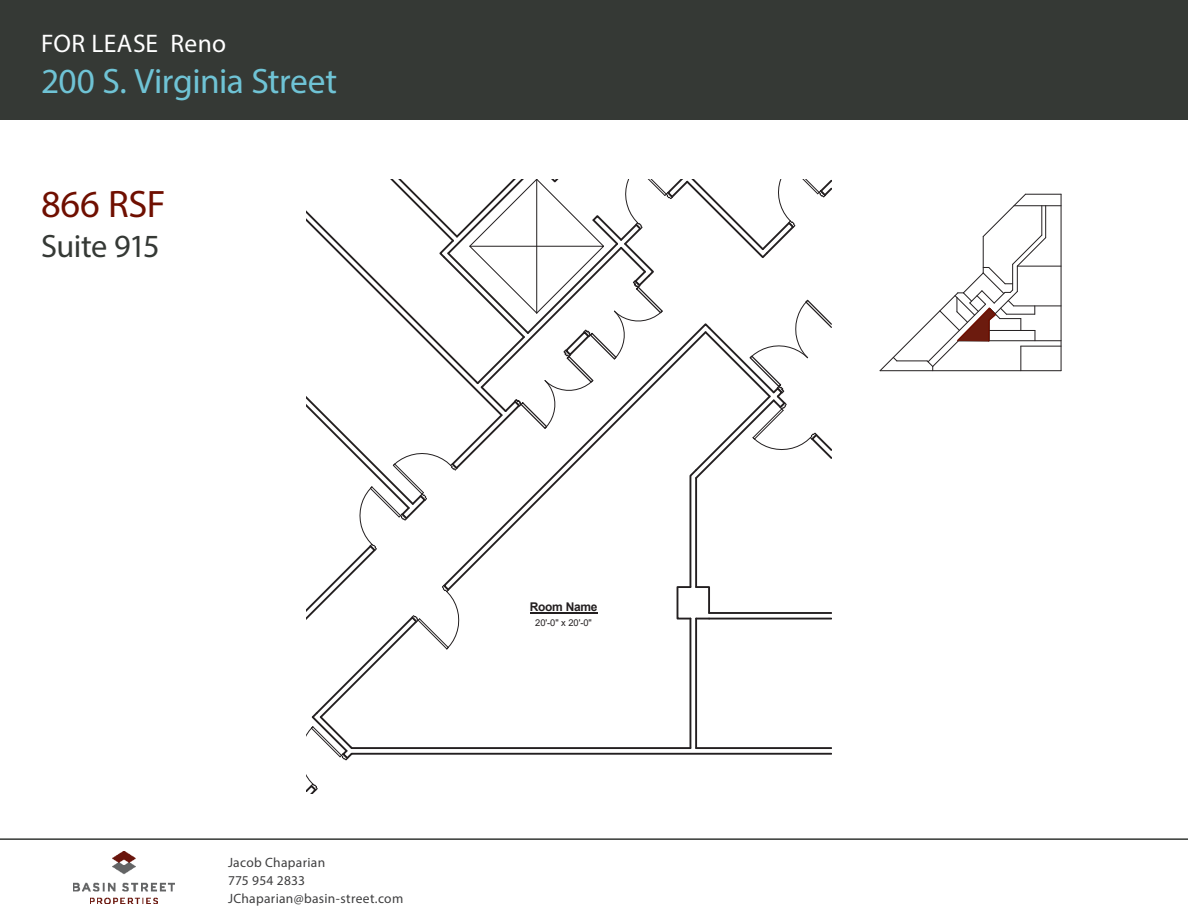
<style>
.page{position:relative;width:1188px;height:918px;background:#fff}
.page>*{position:absolute;margin:0;border:0;box-sizing:border-box;transform-origin:0 0}
.t1{font:38.4px "Myriad Pro";letter-spacing:-.005em;color:#6f0f00}
.t2{font:35.4px "Myriad Pro";letter-spacing:-.015em;color:#6fc3d5}
.t3{font:32.4px "Myriad Pro";letter-spacing:-.02em;color:#353935}
.t4{font:25.5px "Myriad Pro";letter-spacing:.01em;color:#fff}
.t5{font:13.5px/18px "Myriad Pro";letter-spacing:.02em;color:#3e3e3f}
.t6{font:700 12px "Arial";letter-spacing:-.025em;color:#231f20}
.t7{font:9.3px "Arial";color:#231f20}
</style>
<div class="page">
<img style="left:73px;top:852px;width:102px;height:51px">
<div style="left:0;top:0;width:1188px;height:120px;background:#353935"></div>
<hr style="left:0;top:838px;width:1188px;height:2px;background:#353935">
<svg style="left:307px;top:179px;width:524px;height:615px"></svg>
<div style="left:530px;top:600px;width:67px;height:14px;background:#fff"></div>
<hr style="left:530px;top:613px;width:67px;height:1px;background:#231f20">
<div style="left:535px;top:617px;width:57px;height:11px;background:#fff"></div>
<hr style="left:1017px;top:266px;width:44px;height:1px;background:#231f20">
<hr style="left:1026px;top:194px;width:35px;height:1px;background:#231f20">
<hr style="left:1061px;top:194px;width:1px;height:177px;background:#231f20">
<hr style="left:880px;top:370px;width:181px;height:1px;background:#231f20">
<hr style="left:1014px;top:306px;width:47px;height:1px;background:#231f20">
<hr style="left:1014px;top:205px;width:47px;height:1px;background:#231f20">
<hr style="left:958px;top:340px;width:103px;height:1px;background:#231f20">
<hr style="left:1021px;top:346px;width:40px;height:1px;background:#231f20">
<svg style="left:880px;top:194px;width:166px;height:177px"></svg>
<h3 class="t4" style="left:41px;top:28px;width:187px">FOR LEASE Reno</h3>
<h2 class="t2" style="left:41px;top:60px;width:298px">200 S. Virginia Street</h2>
<h1 class="t1" style="left:41px;top:180px;width:126px">866 RSF</h1>
<h3 class="t3" style="left:41px;top:227px;width:120px">Suite 915</h3>
<p class="t5" style="left:228px;top:854px;width:177px">Jacob Chaparian<br>775 954 2833<br>JChaparian@basin-street.com</p>
<p class="t6" style="left:530px;top:599px;width:69px">Room Name</p>
<p class="t7" style="left:535px;top:616px;width:58px">20'-0" x 20'-0"</p>
</div>
